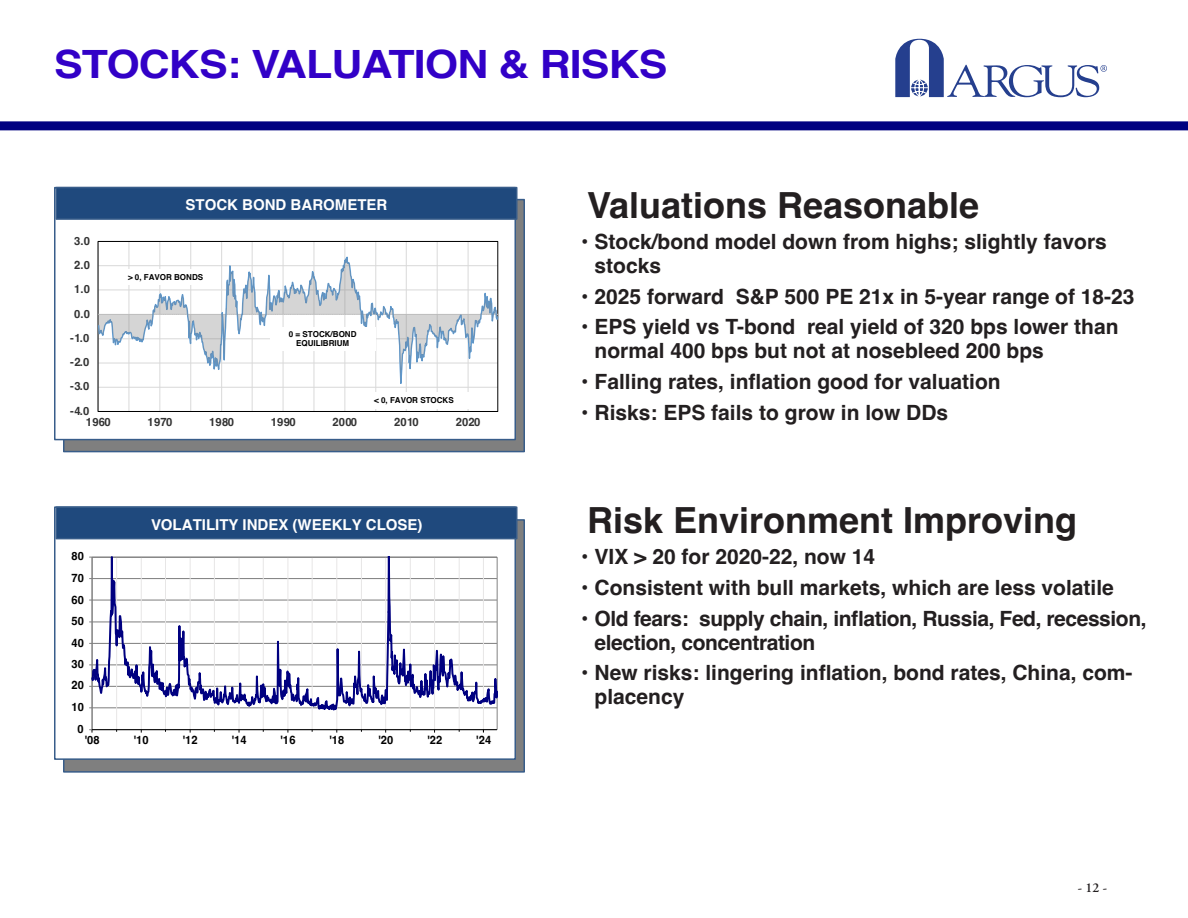
<style>
.page{position:relative;width:1188px;height:918px;background:#fff}
.page>*{position:absolute;margin:0;border:0;box-sizing:border-box;transform-origin:0 0}
.ConCall_Page_Head{font:700 39px "Helvetica";letter-spacing:-.02em;color:#3200c7;scale:1.1 1}
.Inside_Main_Square_Chart_Head_Text{font:700 36px "Helvetica";color:#231f20}
.t1{font:700 21px/24px "Helvetica";color:#231f20}
.t2{font:700 21px/24px "Helvetica";letter-spacing:-.02em;color:#231f20}
.t3{font:700 15px "Helvetica";color:#fff}
.t4{font:600 13.5px "Adobe Garamond Pro";color:#231f20}
.t5{font:700 11.55px "Helvetica";letter-spacing:.015em;color:#333}
.t6{font:700 11.55px "Helvetica";letter-spacing:.015em;color:#000;scale:.96 1}
.t7{font:700 8.25px/8.2px "Helvetica";color:#000;text-align:center}
</style>
<div class="page">
<div style="left:0;top:121px;width:1188px;height:9px;background:#000080"></div>
<svg style="left:895px;top:39px;width:212px;height:58px"></svg>
<div style="left:64px;top:200px;width:460px;height:252px;background:#7f7f7f"></div>
<div style="left:55px;top:188px;width:460px;height:252px;background:#fff"></div>
<div style="left:54px;top:187px;width:462px;height:253px;border:2px solid #385d8a"></div>
<div style="left:56px;top:188px;width:461px;height:31px;background:#1f497d"></div>
<div style="left:56px;top:187px;width:462px;height:33px;border:2px solid #385d8a"></div>
<svg style="left:98px;top:241px;width:400px;height:171px"></svg>
<svg style="left:98px;top:256px;width:400px;height:128px"></svg>
<div style="left:270px;top:327px;width:105px;height:24px;background:#fff"></div>
<div style="left:358px;top:392px;width:111px;height:17px;background:#fff"></div>
<div style="left:119px;top:270px;width:93px;height:15px;background:#fff"></div>
<div style="left:64px;top:520px;width:460px;height:252px;background:#7f7f7f"></div>
<div style="left:55px;top:507px;width:460px;height:252px;background:#fff"></div>
<div style="left:54px;top:506px;width:462px;height:254px;border:2px solid #385d8a"></div>
<div style="left:56px;top:507px;width:461px;height:32px;background:#1f497d"></div>
<div style="left:56px;top:506px;width:462px;height:33px;border:2px solid #385d8a"></div>
<svg style="left:89px;top:557px;width:408px;height:176px"></svg>
<p class="ConCall_Page_Head" style="left:54px;top:41px;width:559px">STOCKS: VALUATION &amp; RISKS</p>
<p class="t5" style="left:74px;top:234px;width:17px">3.0</p>
<p class="t5" style="left:74px;top:258px;width:17px">2.0</p>
<p class="t5" style="left:74px;top:282px;width:17px">1.0</p>
<p class="t5" style="left:74px;top:307px;width:17px">0.0</p>
<p class="t5" style="left:70px;top:331px;width:21px">-1.0</p>
<p class="t5" style="left:70px;top:355px;width:21px">-2.0</p>
<p class="t5" style="left:70px;top:379px;width:21px">-3.0</p>
<p class="t5" style="left:70px;top:403px;width:21px">-4.0</p>
<p class="t3" style="left:186px;top:196px;width:203px">STOCK BOND BAROMETER</p>
<p class="t7" style="left:128px;top:274px;width:77px">&gt; 0, FAVOR BONDS</p>
<p class="t7" style="left:289px;top:331px;width:69px">0 = STOCK/BOND<br>EQUILIBRIUM</p>
<p class="t7" style="left:374px;top:397px;width:81px">&lt; 0, FAVOR STOCKS</p>
<p class="t5" style="left:86px;top:415px;width:26px">1960</p>
<p class="t5" style="left:148px;top:415px;width:26px">1970</p>
<p class="t5" style="left:209px;top:415px;width:26px">1980</p>
<p class="t5" style="left:271px;top:415px;width:26px">1990</p>
<p class="t5" style="left:333px;top:415px;width:26px">2000</p>
<p class="t5" style="left:394px;top:415px;width:26px">2010</p>
<p class="t5" style="left:456px;top:415px;width:26px">2020</p>
<p class="t6" style="left:71px;top:549px;width:15px">80</p>
<p class="t6" style="left:71px;top:571px;width:15px">70</p>
<p class="t6" style="left:71px;top:592px;width:15px">60</p>
<p class="t6" style="left:71px;top:614px;width:15px">50</p>
<p class="t6" style="left:71px;top:635px;width:15px">40</p>
<p class="t6" style="left:71px;top:657px;width:15px">30</p>
<p class="t6" style="left:71px;top:678px;width:15px">20</p>
<p class="t6" style="left:71px;top:700px;width:15px">10</p>
<p class="t6" style="left:78px;top:722px;width:8px">0</p>
<p class="t3" style="left:151px;top:516px;width:273px">VOLATILITY INDEX (WEEKLY CLOSE)</p>
<p class="t6" style="left:85px;top:733px;width:17px">'08</p>
<p class="t6" style="left:134px;top:733px;width:17px">'10</p>
<p class="t6" style="left:183px;top:733px;width:17px">'12</p>
<p class="t6" style="left:232px;top:733px;width:17px">'14</p>
<p class="t6" style="left:281px;top:733px;width:17px">'16</p>
<p class="t6" style="left:330px;top:733px;width:17px">'18</p>
<p class="t6" style="left:378px;top:733px;width:17px">'20</p>
<p class="t6" style="left:427px;top:733px;width:17px">'22</p>
<p class="t6" style="left:476px;top:733px;width:17px">'24</p>
<p class="Inside_Main_Square_Chart_Head_Text" style="left:587px;top:184px;width:394px">Valuations Reasonable</p>
<p class="t1" style="left:595px;top:232px;width:514px;text-indent:-14px">• Stock/bond model down from highs; slightly favors stocks</p>
<p class="t1" style="left:581px;top:287px;width:555px">• 2025 forward S&amp;P 500 PE 21x in 5-year range of 18-23</p>
<p class="t1" style="left:595px;top:317px;width:526px;text-indent:-14px">• EPS yield vs T-bond real yield of 320 bps lower than normal 400 bps but not at nosebleed 200 bps</p>
<p class="t1" style="left:581px;top:372px;width:421px">• Falling rates, inflation good for valuation</p>
<p class="t1" style="left:581px;top:403px;width:369px">• Risks: EPS fails to grow in low DDs</p>
<p class="Inside_Main_Square_Chart_Head_Text" style="left:587px;top:499px;width:492px">Risk Environment Improving</p>
<p class="t1" style="left:581px;top:547px;width:296px">• VIX &gt; 20 for 2020-22, now 14</p>
<p class="t1" style="left:581px;top:578px;width:534px">• Consistent with bull markets, which are less volatile</p>
<p class="t2" style="left:595px;top:609px;width:554px;text-indent:-14px">• Old fears: supply chain, inflation, Russia, Fed, recession, election, concentration</p>
<p class="t1" style="left:595px;top:663px;width:539px;text-indent:-14px">• New risks: lingering inflation, bond rates, China, com&shy;placency</p>
<p class="t4" style="left:1078px;top:880px;width:31px">- 12 -</p>
</div>
